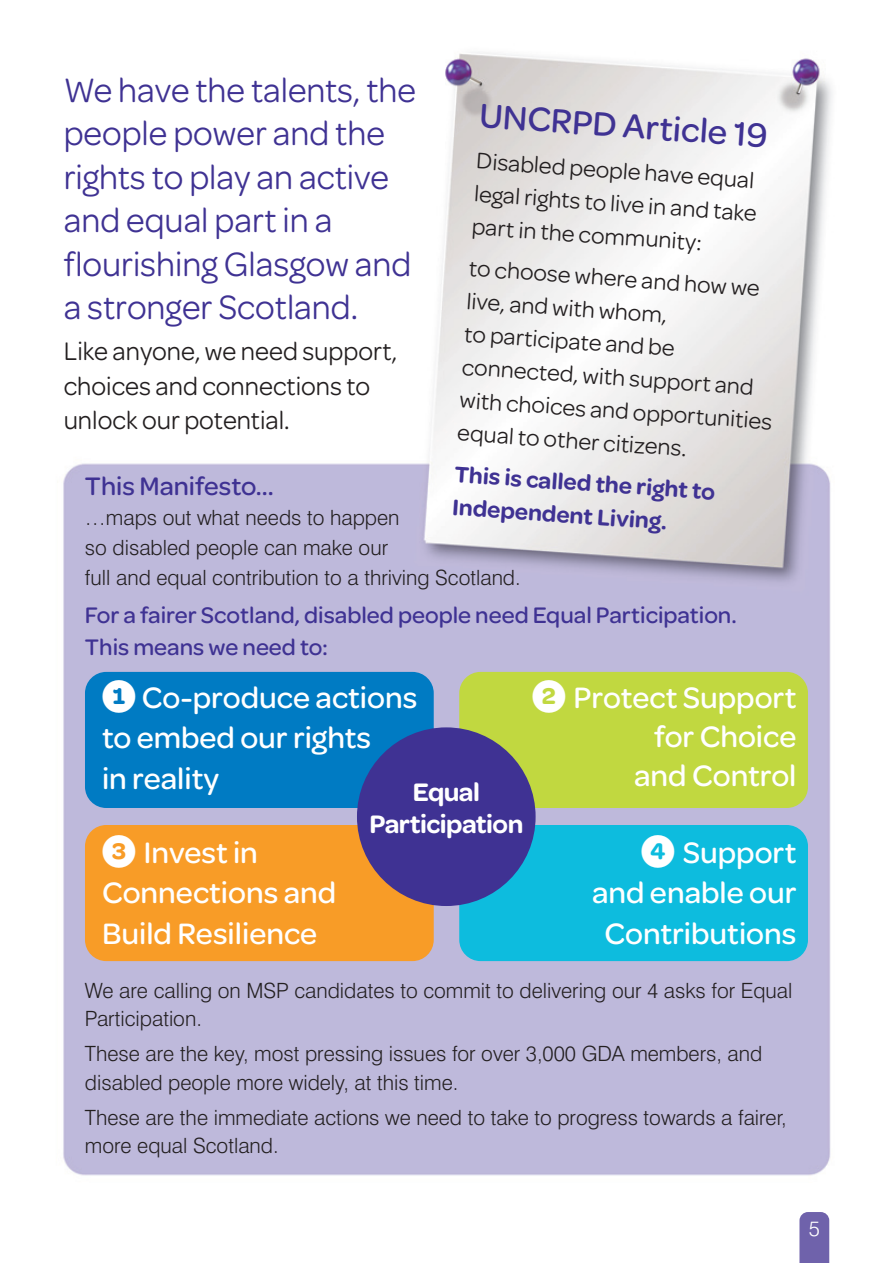
<style>
.page{position:relative;width:893px;height:1263px;background:#fff}
.page>*{position:absolute;margin:0;border:0;box-sizing:border-box;transform-origin:0 0}
.t1{font:36px/43.5px "Omnes Girl Scouts";color:#3f3293}
.t2{font:500 36px "Omnes Girl Scouts";color:#3f3293}
.t3{font:500 31.5px/40.5px "Omnes Girl Scouts";color:#fff}
.t4{font:27px/34.5px "Omnes Girl Scouts";color:#231f20}
.t5{font:600 27px/31.2px "Omnes Girl Scouts";letter-spacing:-.02em;color:#fff;text-align:center}
.t6{font:500 27px "Omnes Girl Scouts";color:#3f3293}
.t7{font:24px/33px "Omnes Girl Scouts";color:#231f20}
.t8{font:500 24px/31.5px "Omnes Girl Scouts";color:#3f3293}
.t9{font:600 24px/33px "Omnes Girl Scouts";color:#3f3293}
.t10{font:300 21px/28.5px "Swiss 721 BT";color:#231f20}
.t11{font:300 21px "Swiss 721 BT";color:#fff}
.s1{font-weight:600;font-size:45px}
</style>
<div class="page">
<img style="left:63px;top:52px;width:769px;height:1185px">
<div style="left:799px;top:1212px;width:30px;height:51px;background:#6f62ab"></div>
<div style="left:85px;top:672px;width:349px;height:136px;background:#007bc3;border-radius:21px"></div>
<div style="left:459px;top:672px;width:349px;height:136px;background:#c1d840;border-radius:21px"></div>
<div style="left:85px;top:825px;width:349px;height:136px;background:#f89c27;border-radius:21px"></div>
<div style="left:459px;top:825px;width:349px;height:136px;background:#0dbcde;border-radius:21px"></div>
<div style="left:357px;top:727px;width:178px;height:179px;background:#3f3293;border-radius:50%"></div>
<h1 class="t1" style="left:64px;top:71px;width:354px">We have the talents, the people power and the rights to play an active and equal part in a flourishing Glasgow and a stronger Scotland.</h1>
<p class="t4" style="left:64px;top:336px;width:335px">Like anyone, we need support, choices and connections to unlock our potential.</p>
<h1 class="t2" style="left:480px;top:104px;width:290px;rotate:4deg">UNCRPD Article 19</h1>
<p class="t7" style="left:477px;top:146px;width:285px;rotate:4deg">Disabled people have equal legal rights to live in and take part in the community:</p>
<p class="t7" style="left:470px;top:254px;width:315px;rotate:4deg">to choose where and how we live, and with whom,<br>to participate and be connected, with support and with choices and opportunities equal to other citizens.</p>
<p class="t9" style="left:456px;top:459px;width:263px;rotate:4deg">This is called the right to<br>Independent Living.</p>
<p class="t6" style="left:85px;top:477px;width:190px">This Manifesto…</p>
<p class="t10" style="left:85px;top:505px;width:437px;line-height:30px">…maps out what needs to happen<br>so disabled people can make our<br>full and equal contribution to a thriving Scotland.</p>
<p class="t8" style="left:85px;top:602px;width:653px">For a fairer Scotland, disabled people need Equal Participation.<br>This means we need to:</p>
<h2 class="t3" style="left:102px;top:680px;width:317px"><span class="s1">1</span> Co-produce actions to embed our rights<br>in reality</h2>
<h2 class="t3" style="left:532px;top:681px;width:266px;line-height:39px;text-align:right"><span class="s1">2</span> Protect Support for Choice<br>and Control</h2>
<p class="t5" style="left:370px;top:779px;width:155px">Equal<br>Participation</p>
<h2 class="t3" style="left:102px;top:835px;width:236px"><span class="s1">3</span> Invest in<br>Connections and<br>Build Resilience</h2>
<h2 class="t3" style="left:592px;top:835px;width:206px;text-align:right"><span class="s1">4</span> Support and enable our<br>Contributions</h2>
<p class="t10" style="left:85px;top:978px;width:709px">We are calling on MSP candidates to commit to delivering our 4 asks for Equal<br>Participation.</p>
<p class="t10" style="left:85px;top:1041px;width:679px">These are the key, most pressing issues for over 3,000 GDA members, and disabled people more widely, at this time.</p>
<p class="t10" style="left:85px;top:1105px;width:703px">These are the immediate actions we need to take to progress towards a fairer, more equal Scotland.</p>
<p class="t11" style="left:809px;top:1220px;width:13px">5</p>
</div>
